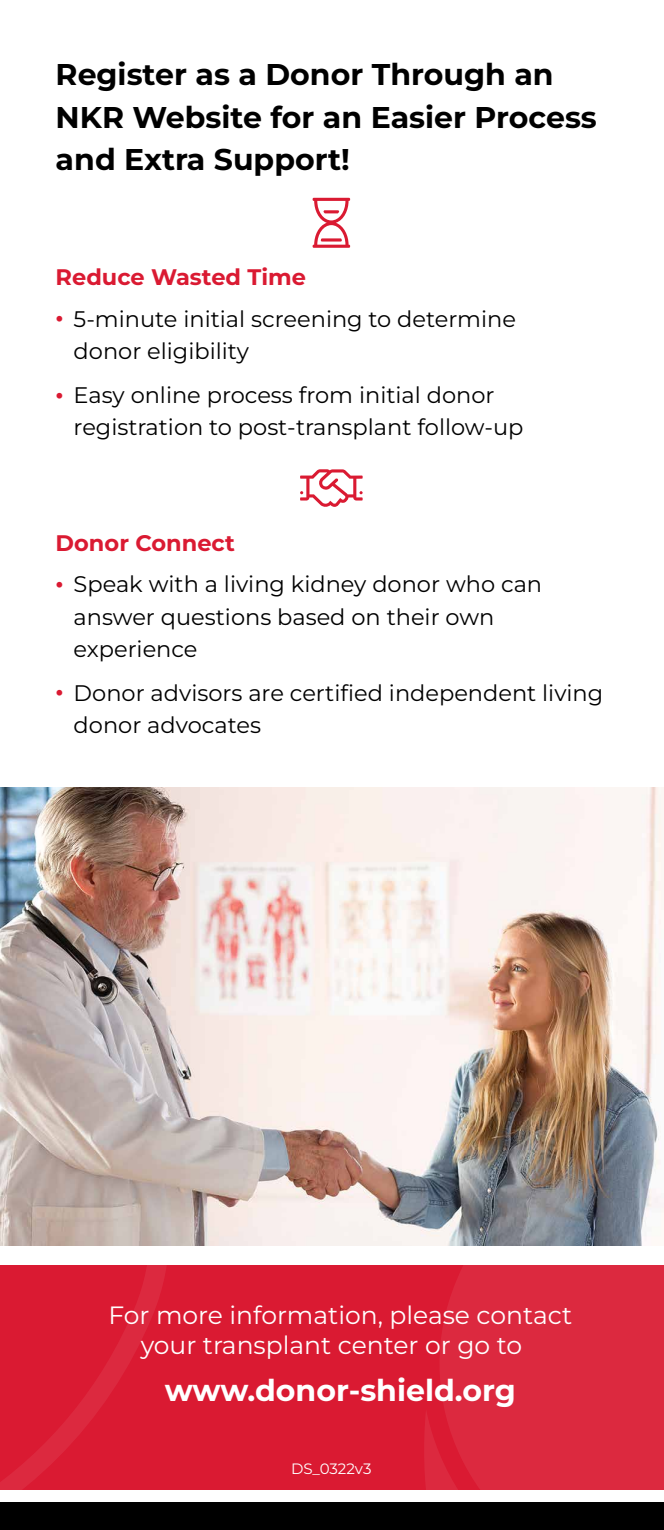
<style>
.page{position:relative;width:664px;height:1530px;background:#fff}
.page>*{position:absolute;margin:0;border:0;box-sizing:border-box;transform-origin:0 0}
.t1{font:300 50px "Font Awesome 5 Pro";color:#da1a32}
.t2{font:700 30px/42.5px "Montserrat";color:#000}
.t3{font:700 30px "Montserrat";color:#fff}
.t4{font:25px/30px "Montserrat";color:#fff;text-align:center}
.t5{font:22.5px/32.5px "Montserrat";color:#000}
.t6{font:700 22.5px "Montserrat";color:#da1a32}
.t7{font:15px "Montserrat";color:#fff}
.s1{font-weight:700;color:#da1a32}
.s2{font-weight:700;font-size:22.5px;color:#da1a32}
.s3{font-size:22.5px;color:#da1a32}
</style>
<div class="page">
<div style="left:0;top:1265px;width:664px;height:225px;background:#da1a32"></div>
<div style="left:452px;top:1265px;width:212px;height:27px;background:#dc293f"></div>
<svg style="left:421px;top:1292px;width:243px;height:211px;fill:#dc293f"></svg>
<svg style="left:0;top:989px;width:189px;height:514px"></svg>
<div style="left:0;top:1503px;width:664px;height:27px;background:#000"></div>
<img style="left:1px;top:788px;width:663px;height:458px">
<h2 class="t2" style="left:56px;top:53px;width:543px">Register as a Donor Through an<br>NKR Website for an Easier Process and Extra Support!</h2>
<h1 class="t1" style="left:312px;top:198px;width:39px">□◆●▲▲●</h1>
<p class="t6" style="left:56px;top:262px;width:252px">Reduce Wasted Time</p>
<p class="t5" style="left:74px;top:302px;width:444px;text-indent:-18px"><span class="s1">•</span> 5-minute initial screening to determine donor eligibility</p>
<p class="t5" style="left:74px;top:378px;width:451px;text-indent:-18px"><span class="s1">•</span> Easy online process from initial donor registration to post-transplant follow-up</p>
<p class="t6" style="left:56px;top:528px;width:181px">Donor Connect</p>
<p class="t5" style="left:74px;top:567px;width:470px;text-indent:-18px"><span class="s1">•</span> Speak with a living kidney donor who can answer questions based on their own experience</p>
<p class="t5" style="left:74px;top:676px;width:531px;text-indent:-18px"><span class="s1">•</span> Donor advisors are certified independent living donor advocates</p>
<p class="t4" style="left:90px;top:1299px;width:483px"><span class="s2">•</span> For more information, please contact your transplant center or go to</p>
<h2 class="t3" style="left:147px;top:1371px;width:370px"><span class="s3">•</span> www.donor-shield.org</h2>
<p class="t7" style="left:291px;top:1458px;width:82px">DS_0322v3</p>
</div>
